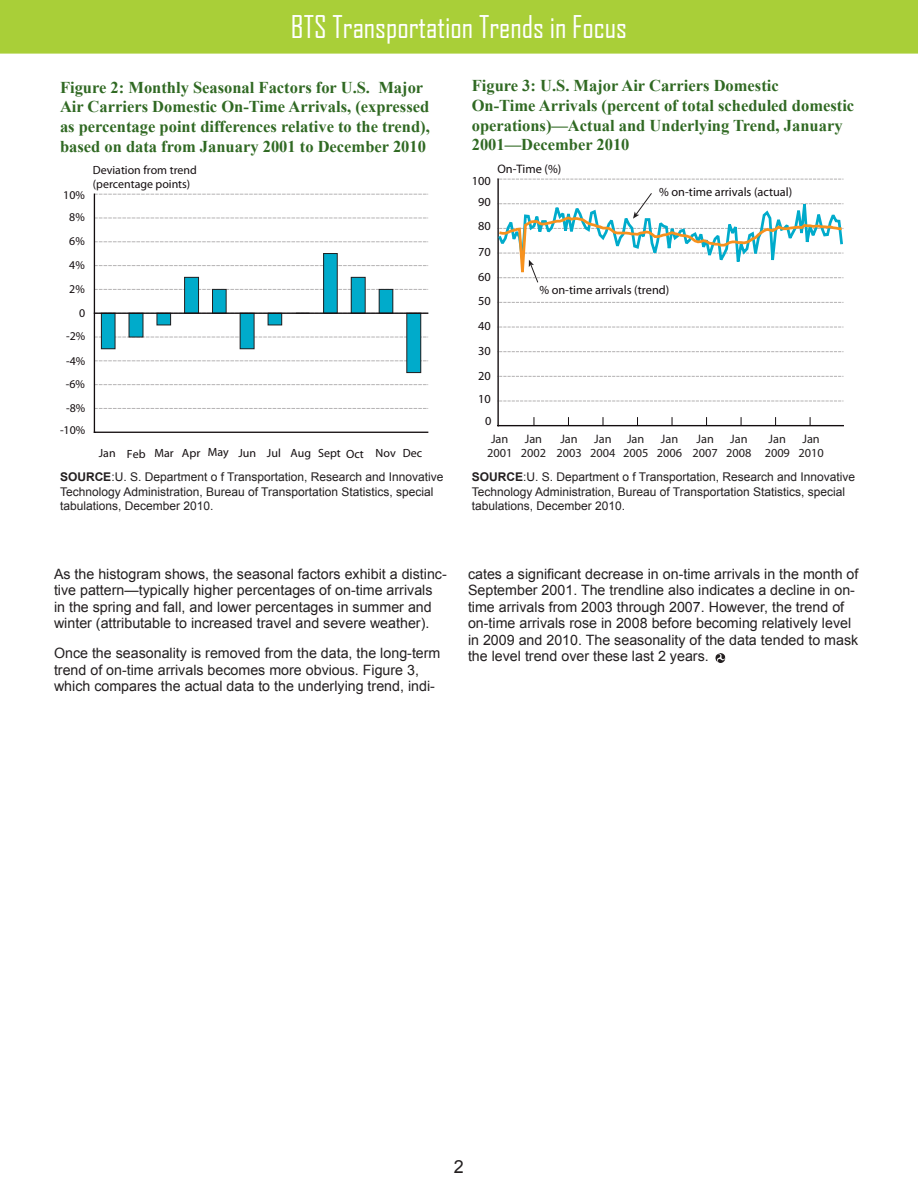
<style>
.page{position:relative;width:918px;height:1188px;background:#fff}
.page>*{position:absolute;margin:0;border:0;box-sizing:border-box;transform-origin:0 0}
.t1{font:30px "Agency FB";color:#fff}
.t2{font:18px "Arial";color:#231f20}
.Figure_and_Table_Hea{font:700 16.5px/19.8px "Times New Roman";color:#306923}
.Body{font:14.25px/16.5px "Arial";color:#231f20}
.t3{font:12.3px/24.9px "Myriad Pro";color:#130d0f;text-align:center}
.t4{font:12.3px/14.9px "Myriad Pro";color:#231f20;text-align:center}
.Notes_and_Sources{font:12px/14.4px "Arial";color:#231f20}
.t5{font:11.85px/23.9px "Myriad Pro";color:#130d0f;text-align:justify}
.s1{font-weight:700}
</style>
<div class="page">
<div style="left:0;top:0;width:918px;height:54px;background:#a9cf38"></div>
<svg style="left:716px;top:653px;width:9px;height:10px"></svg>
<hr style="left:94px;top:194px;width:1px;height:239px;background:#130d0f">
<hr style="left:94px;top:432px;width:334px;height:1px;background:#130d0f">
<svg style="left:95px;top:408px;width:334px;height:1px"></svg>
<svg style="left:95px;top:384px;width:334px;height:1px"></svg>
<svg style="left:95px;top:361px;width:333px;height:1px"></svg>
<svg style="left:95px;top:337px;width:333px;height:1px"></svg>
<svg style="left:95px;top:289px;width:334px;height:1px"></svg>
<svg style="left:95px;top:265px;width:334px;height:1px"></svg>
<svg style="left:95px;top:241px;width:333px;height:1px"></svg>
<svg style="left:95px;top:218px;width:333px;height:1px"></svg>
<svg style="left:95px;top:194px;width:333px;height:1px"></svg>
<div style="left:101px;top:313px;width:14px;height:36px;background:#00abcb"></div>
<div style="left:101px;top:313px;width:14px;height:36px;border:1px solid #231f20"></div>
<div style="left:129px;top:313px;width:14px;height:24px;background:#00abcb"></div>
<div style="left:157px;top:313px;width:14px;height:12px;background:#00abcb"></div>
<div style="left:157px;top:313px;width:14px;height:12px;border:1px solid #231f20"></div>
<div style="left:185px;top:277px;width:14px;height:36px;background:#00abcb"></div>
<div style="left:184px;top:277px;width:15px;height:37px;border:1px solid #231f20"></div>
<div style="left:213px;top:289px;width:13px;height:24px;background:#00abcb"></div>
<div style="left:212px;top:289px;width:14px;height:25px;border:1px solid #231f20"></div>
<div style="left:240px;top:313px;width:14px;height:36px;background:#00abcb"></div>
<div style="left:268px;top:313px;width:14px;height:12px;background:#00abcb"></div>
<div style="left:268px;top:313px;width:14px;height:12px;border:1px solid #231f20"></div>
<div style="left:324px;top:254px;width:13px;height:59px;background:#00abcb"></div>
<div style="left:323px;top:253px;width:15px;height:61px;border:1px solid #231f20"></div>
<div style="left:351px;top:277px;width:14px;height:36px;background:#00abcb"></div>
<div style="left:351px;top:277px;width:15px;height:37px;border:1px solid #231f20"></div>
<div style="left:379px;top:289px;width:14px;height:24px;background:#00abcb"></div>
<div style="left:379px;top:289px;width:14px;height:25px;border:1px solid #231f20"></div>
<div style="left:407px;top:313px;width:14px;height:60px;background:#00abcb"></div>
<div style="left:406px;top:313px;width:15px;height:60px;border:1px solid #231f20"></div>
<hr style="left:94px;top:313px;width:334px;height:1px;background:#130d0f">
<hr style="left:497px;top:178px;width:2px;height:248px;background:#130d0f">
<hr style="left:497px;top:425px;width:347px;height:1px;background:#130d0f">
<svg style="left:498px;top:401px;width:346px;height:1px"></svg>
<svg style="left:498px;top:376px;width:346px;height:1px"></svg>
<svg style="left:498px;top:351px;width:346px;height:1px"></svg>
<svg style="left:498px;top:327px;width:346px;height:1px"></svg>
<svg style="left:497px;top:178px;width:347px;height:136px"></svg>
<p class="t1" style="left:291px;top:8px;width:338px">BTS Transportation Trends in Focus</p>
<p class="Figure_and_Table_Hea" style="left:60px;top:77px;width:371px">Figure 2: Monthly Seasonal Factors for U.S. Major Air Carriers Domestic On-Time Arrivals, (expressed as percentage point differences relative to the trend), based on data from January 2001 to December 2010</p>
<p class="t5" style="left:63px;top:183px;width:23px">10%</p>
<p class="t5" style="left:69px;top:205px;width:17px">8%</p>
<p class="t5" style="left:69px;top:229px;width:17px">6%</p>
<p class="t5" style="left:69px;top:253px;width:17px">4%</p>
<p class="t5" style="left:69px;top:277px;width:17px">2%</p>
<p class="t5" style="left:66px;top:324px;width:21px">-2% -4% -6% -8%</p>
<p class="t5" style="left:60px;top:418px;width:27px">-10%</p>
<p class="t5" style="left:79px;top:301px;width:8px">0</p>
<p class="t5" style="left:93px;top:163px;width:106px;line-height:14.2px">Deviation from trend (percentage points)</p>
<p class="t5" style="left:99px;top:441px;width:325px">Jan Feb Mar Apr May Jun Jul Aug Sept Oct Nov Dec</p>
<p class="Notes_and_Sources" style="left:60px;top:470px;width:385px"><span class="s1">SOURCE</span>:U. S. Department o f Transportation, Research and Innovative<br>Technology Administration, Bureau of Transportation Statistics, special tabulations, December 2010.</p>
<p class="Figure_and_Table_Hea" style="left:472px;top:75px;width:384px">Figure 3: U.S. Major Air Carriers Domestic<br>On-Time Arrivals (percent of total scheduled domestic operations)—Actual and Underlying Trend, January 2001—December 2010</p>
<p class="t3" style="left:659px;top:180px;width:135px">% on-time arrivals (actual)</p>
<p class="t3" style="left:497px;top:156px;width:65px">On-Time (%)</p>
<p class="t3" style="left:472px;top:170px;width:21px;line-height:21px">100<br>90</p>
<p class="t3" style="left:478px;top:212px;width:14px;line-height:26.5px;text-align:left">80<br>70</p>
<p class="t3" style="left:478px;top:264px;width:14px;text-align:justify">60<br>50<br>40<br>30<br>20</p>
<p class="t3" style="left:478px;top:388px;width:15px;line-height:21.9px">10<br>0</p>
<p class="t4" style="left:487px;top:431px;width:27px">Jan<br>2001</p>
<p class="t4" style="left:521px;top:431px;width:27px">Jan<br>2002</p>
<p class="t4" style="left:556px;top:431px;width:27px">Jan<br>2003</p>
<p class="t4" style="left:590px;top:431px;width:27px">Jan<br>2004</p>
<p class="t4" style="left:623px;top:431px;width:27px">Jan<br>2005</p>
<p class="t4" style="left:657px;top:431px;width:27px">Jan<br>2006</p>
<p class="t4" style="left:693px;top:431px;width:27px">Jan<br>2007</p>
<p class="t4" style="left:726px;top:431px;width:27px">Jan<br>2008</p>
<p class="t4" style="left:765px;top:431px;width:27px">Jan<br>2009</p>
<p class="t4" style="left:798px;top:431px;width:27px">Jan<br>2010</p>
<p class="t3" style="left:539px;top:278px;width:132px">% on-time arrivals (trend)</p>
<p class="Notes_and_Sources" style="left:472px;top:470px;width:385px"><span class="s1">SOURCE</span>:U. S. Department o f Transportation, Research and Innovative<br>Technology Administration, Bureau of Transportation Statistics, special tabulations, December 2010.</p>
<p class="Body" style="left:54px;top:566px;width:394px">As the histogram shows, the seasonal factors exhibit a distinc&shy;tive pattern—typically higher percentages of on-time arrivals in the spring and fall, and lower percentages in summer and winter (attributable to increased travel and severe weather).</p>
<p class="Body" style="left:54px;top:645px;width:388px">Once the seasonality is removed from the data, the long-term trend of on-time arrivals becomes more obvious. Figure 3, which compares the actual data to the underlying trend, indi-</p>
<p class="Body" style="left:468px;top:566px;width:392px">cates a significant decrease in on-time arrivals in the month of September 2001. The trendline also indicates a decline in on&shy;time arrivals from 2003 through 2007. However, the trend of on-time arrivals rose in 2008 before becoming relatively level in 2009 and 2010. The seasonality of the data tended to mask the level trend over these last 2 years.</p>
<p class="t2" style="left:454px;top:1154px;width:12px">2</p>
</div>
